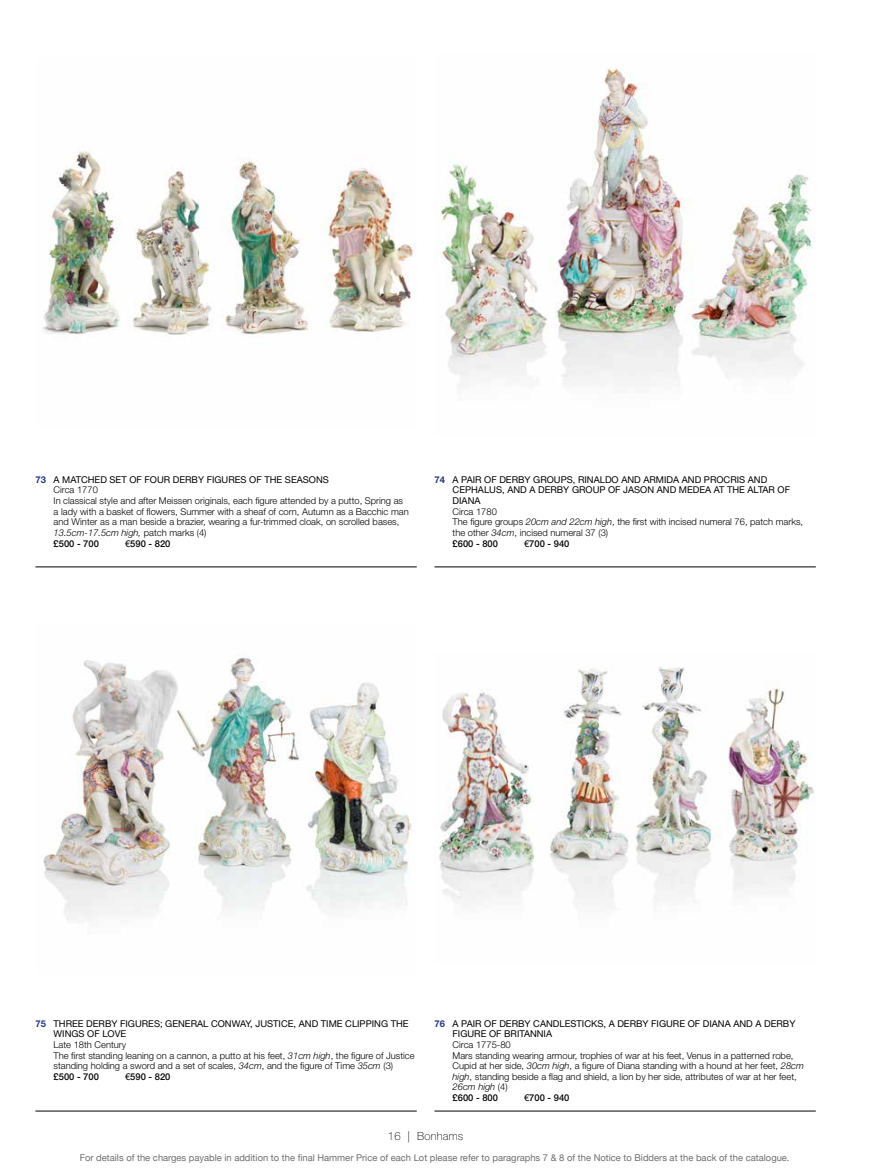
<style>
.page{position:relative;width:869px;height:1170px;background:#fff}
.page>*{position:absolute;margin:0;border:0;box-sizing:border-box;transform-origin:0 0}
.t1{font:100 11.25px "Helvetica Neue";letter-spacing:.02em;color:#000}
.t2{font:300 9.38px/10.6px "Helvetica Neue";color:#000}
.t3{font:9.38px/10.6px "Helvetica Neue";color:#000}
.t4{font:9.38px "Helvetica Neue";color:#6f6f6f}
.t5{font:500 9.38px "Helvetica Neue";color:#000}
.t6{font:700 9.38px "Helvetica Neue";color:#283583}
.s1{font-style:italic}
.s2{font-weight:500}
.s3{font-weight:400}
</style>
<div class="page">
<hr style="left:35px;top:566px;width:381px;height:1px;background:#000">
<hr style="left:434px;top:566px;width:381px;height:1px;background:#000">
<hr style="left:35px;top:1110px;width:381px;height:1px;background:#000">
<hr style="left:434px;top:1110px;width:381px;height:1px;background:#000">
<img style="left:439px;top:667px;width:375px;height:240px">
<img style="left:43px;top:653px;width:369px;height:269px">
<img style="left:440px;top:68px;width:373px;height:318px">
<img style="left:41px;top:151px;width:372px;height:187px">
<p class="t3" style="left:54px;top:474px;width:238px">A MATCHED SET OF FOUR DERBY FIGURES OF THE SEA</p>
<p class="t3" style="left:303px;top:474px;width:28px">SONS</p>
<p class="t6" style="left:434px;top:473px;width:12px">74</p>
<p class="t2" style="left:54px;top:484px;width:356px">Circa 1770<br>In classical style and after Meissen originals, each figure attended by a putto, Spring as a lady with a basket of flowers, Summer with a sheaf of corn, Autumn as a Bacchic man and Winter as a man beside a brazier, wearing a fur-trimmed cloak, on scrolled bases, <span class="s1">13.5cm-17.5cm high,</span> patch marks (4)<br><span class="s2">£500 - 700</span></p>
<p class="t3" style="left:452px;top:474px;width:338px">A PAIR OF DERBY GROUPS, RINALDO AND ARM IDA AND PROCRIS AND<br>CEPHALUS, AND A DERBY GROUP OF JASON AND MEDEA AT THE ALTAR OF<br>DIANA</p>
<p class="t2" style="left:452px;top:505px;width:352px">Circa 1780<br>The figure groups <span class="s1">20cm and 22cm high</span>, the first with incised numeral 76, patch marks, the other <span class="s1">34cm</span>, incised numeral 37 (3)<br><span class="s2">£600 - 800</span></p>
<p class="t6" style="left:35px;top:473px;width:12px">73</p>
<p class="t5" style="left:125px;top:537px;width:47px"><span class="s3">€</span>590 - 820</p>
<p class="t5" style="left:524px;top:537px;width:47px"><span class="s3">€</span>700 - 940</p>
<p class="t3" style="left:54px;top:1017px;width:349px">TH REE DERBY FIGURES; GENERAL CONWAY, JUSTICE, AND TIME CLIPPING THE</p>
<p class="t6" style="left:434px;top:1017px;width:12px">76</p>
<p class="t3" style="left:54px;top:1028px;width:73px">WINGS OF LOVE</p>
<p class="t2" style="left:54px;top:1038px;width:362px">Late 18th Century<br>The first standing leaning on a cannon, a putto at his feet, <span class="s1">31cm high</span>, the figure of Justice standing holding a sword and a set of scales, <span class="s1">34cm</span>, and the figure of Time <span class="s1">35cm</span> (3) <span class="s2">£500 - 700</span></p>
<p class="t3" style="left:452px;top:1017px;width:344px">A PAIR OF DERBY CANDLESTICKS, A DERBY FIGURE OF DIANA AND A DERBY<br>FIGURE OF BRITANNIA</p>
<p class="t2" style="left:452px;top:1038px;width:352px">Circa 1775-80<br>Mars standing wearing armour, trophies of war at his feet, Venus in a patterned robe, Cupid at her side, <span class="s1">30cm high</span>, a figure of Diana standing with a hound at her feet, <span class="s1">28cm high</span>, standing beside a flag and shield, a lion by her side, attributes of war at her feet, <span class="s1">26cm high</span> (4)<br><span class="s2">£600 - 800</span></p>
<p class="t6" style="left:35px;top:1017px;width:12px">75</p>
<p class="t5" style="left:125px;top:1070px;width:47px"><span class="s3">€</span>590 - 820</p>
<p class="t5" style="left:524px;top:1091px;width:47px"><span class="s3">€</span>700 - 940</p>
<p class="t1" style="left:388px;top:1129px;width:77px">16 | Bonhams</p>
<p class="t4" style="left:80px;top:1150px;width:711px">For details of the charges payable in addition to the final Hammer Price of each Lot please refer to paragraphs 7 &amp; 8 of the Notice to Bidders at the back of the catalogue.</p>
</div>
